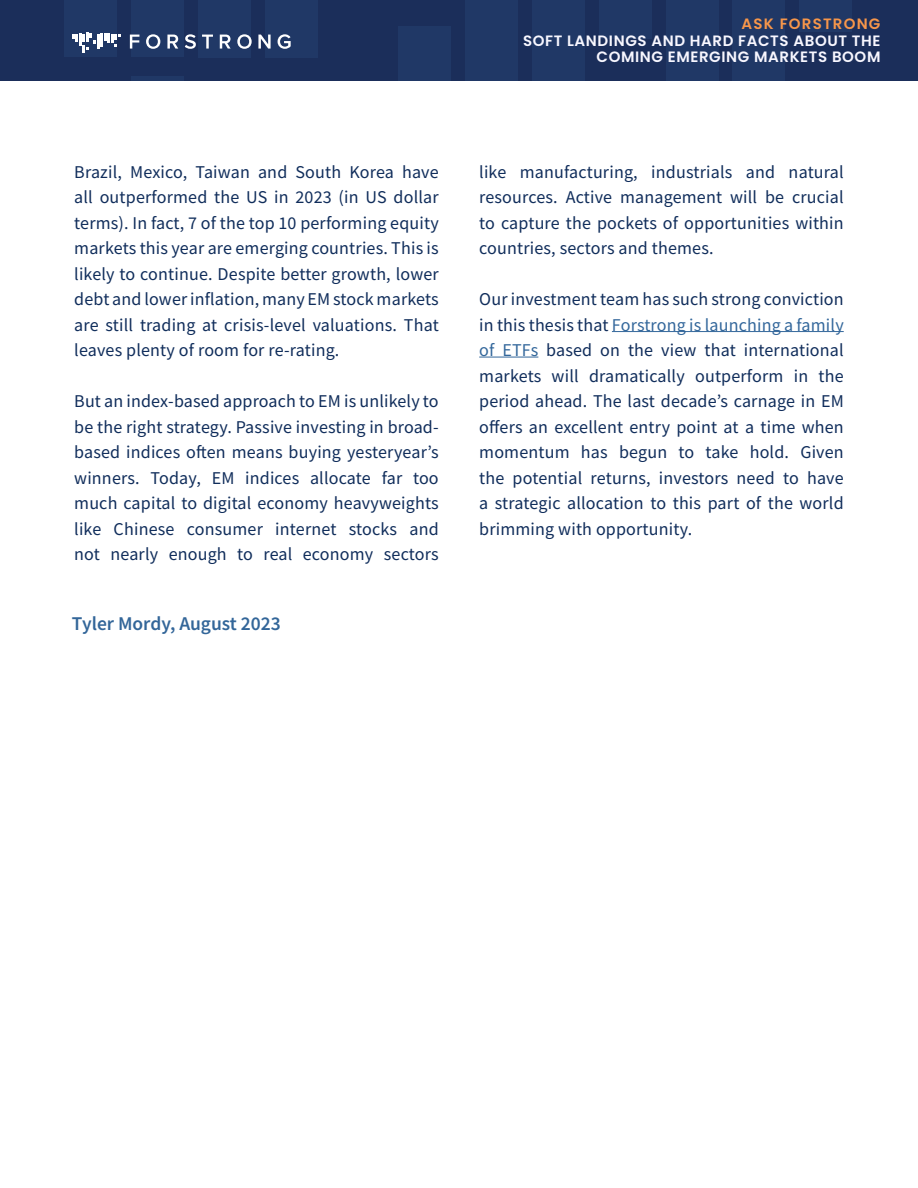
<style>
.page{position:relative;width:918px;height:1188px;background:#fff}
.page>*{position:absolute;margin:0;border:0;box-sizing:border-box;transform-origin:0 0}
.t1{font:600 19.5px "Source Sans Pro";color:#369}
.t2{font:18px/25.5px "Source Sans Pro";letter-spacing:.01em;color:#102d5b;text-align:justify}
.t3{font:600 15px/16.5px "Poppins";letter-spacing:.04em;color:#f8f7ff;text-align:right}
.t4{font:600 15px "Poppins";letter-spacing:.08em;color:#f7964a}
.s1{color:#33679b}
</style>
<div class="page">
<div style="left:0;top:0;width:918px;height:81px;background:#1b2e5a"></div>
<div style="left:64px;top:0;width:53px;height:57px;background:#203866"></div>
<div style="left:599px;top:0;width:52px;height:38px;background:#203866"></div>
<div style="left:666px;top:0;width:52px;height:81px;background:#203866"></div>
<div style="left:733px;top:0;width:52px;height:81px;background:#203866"></div>
<div style="left:799px;top:0;width:53px;height:31px;background:#203866"></div>
<div style="left:532px;top:0;width:53px;height:81px;background:#203866"></div>
<div style="left:465px;top:0;width:53px;height:81px;background:#203866"></div>
<div style="left:399px;top:26px;width:52px;height:55px;background:#203866"></div>
<div style="left:265px;top:0;width:52px;height:57px;background:#203866"></div>
<div style="left:198px;top:0;width:53px;height:57px;background:#203866"></div>
<div style="left:131px;top:0;width:53px;height:57px;background:#203866"></div>
<div style="left:131px;top:76px;width:53px;height:5px;background:#203866"></div>
<svg style="left:130px;top:35px;width:9px;height:14px"></svg>
<svg style="left:146px;top:34px;width:14px;height:15px"></svg>
<svg style="left:167px;top:35px;width:11px;height:14px"></svg>
<svg style="left:185px;top:34px;width:11px;height:15px"></svg>
<svg style="left:202px;top:35px;width:11px;height:14px"></svg>
<svg style="left:220px;top:35px;width:11px;height:14px"></svg>
<svg style="left:237px;top:34px;width:15px;height:15px"></svg>
<svg style="left:258px;top:35px;width:13px;height:14px"></svg>
<svg style="left:278px;top:34px;width:13px;height:15px"></svg>
<svg style="left:72px;top:32px;width:49px;height:21px"></svg>
<hr style="left:612px;top:331px;width:232px;height:1px;background:#33679b">
<hr style="left:479px;top:357px;width:59px;height:1px;background:#33679b">
<p class="t2" style="left:74px;top:159px;width:366px">Brazil, Mexico, Taiwan and South Korea have all outperformed the US in 2023 (in US dollar terms). In fact, 7 of the top 10 performing equity markets this year are emerging countries. This is likely to continue. Despite better growth, lower debt and lower inflation, many EM stock markets are still trading at crisis-level valuations. That leaves plenty of room for re-rating.</p>
<p class="t2" style="left:74px;top:388px;width:366px">But an index-based approach to EM is unlikely to be the right strategy. Passive investing in broad&shy;based indices often means buying yesteryear’s winners. Today, EM indices allocate far too much capital to digital economy heavyweights like Chinese consumer internet stocks and not nearly enough to real economy sectors</p>
<p class="t1" style="left:72px;top:610px;width:210px">Tyler Mordy, August 2023</p>
<p class="t4" style="left:742px;top:15px;width:140px">ASK FORSTRONG</p>
<p class="t3" style="left:523px;top:32px;width:359px">SOFT LANDINGS AND HARD FACTS ABOUT THE<br>COMING EMERGING MARKETS BOOM</p>
<p class="t2" style="left:479px;top:159px;width:366px">like manufacturing, industrials and natural resources. Active management will be crucial to capture the pockets of opportunities within countries, sectors and themes.</p>
<p class="t2" style="left:479px;top:286px;width:366px">Our investment team has such strong conviction in this thesis that <span class="s1">Forstrong is launching a family of ETFs</span> based on the view that international markets will dramatically outperform in the period ahead. The last decade’s carnage in EM offers an excellent entry point at a time when momentum has begun to take hold. Given the potential returns, investors need to have a strategic allocation to this part of the world brimming with opportunity.</p>
</div>
